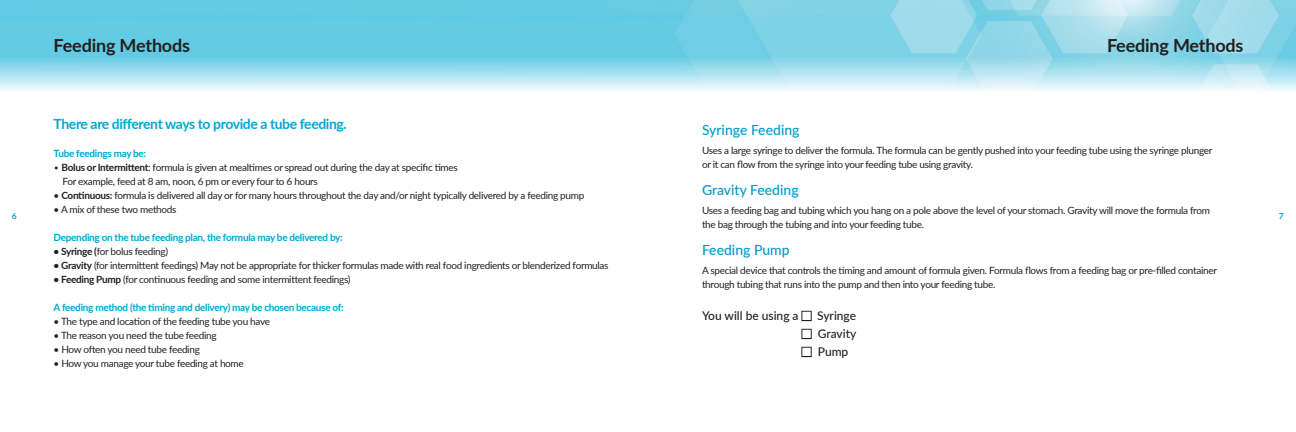
<style>
.page{position:relative;width:1296px;height:432px;background:#fff}
.page>*{position:absolute;margin:0;border:0;box-sizing:border-box;transform-origin:0 0}
.t1{font:700 18px "Lato";letter-spacing:-.01em;color:#231f20}
.t2{font:700 14px "Lato";letter-spacing:-.03em;color:#00a8d1}
.t3{font:500 14px "Lato";color:#009bc8}
.t4{font:500 12px "Lato";color:#231f20}
.t5{font:10px/14px "Lato";letter-spacing:-.03em;color:#231f20}
.t6{font:700 10px "Lato";letter-spacing:-.03em;color:#00a8d1}
.t7{font:700 8.3px "Lato";color:#009bc8}
.s1{font-weight:300}
.s2{font-weight:700}
</style>
<div class="page">
<img style="left:0;top:0;width:1296px;height:91px">
<h1 class="t1" style="left:54px;top:32px;width:138px">Feeding Methods</h1>
<h1 class="t1" style="left:1107px;top:32px;width:138px">Feeding Methods</h1>
<h2 class="t2" style="left:54px;top:113px;width:295px">There are different ways to provide a tube feeding.</h2>
<p class="t6" style="left:54px;top:146px;width:94px">Tube feedings may be:</p>
<p class="t5" style="left:63px;top:160px;width:397px;text-indent:-9px"><span class="s1">•</span> <span class="s2">Bolus or Intermittent</span>: formula is given at mealtimes or spread out during the day at specific times<br>For example, feed at 8 am, noon, 6 pm or every four to 6 hours</p>
<p class="t5" style="left:54px;top:188px;width:532px">• <span class="s2">Continuous:</span> formula is delivered all day or for many hours throughout the day and/or night typically delivered by a feeding pump</p>
<p class="t5" style="left:54px;top:202px;width:124px">• A mix of these two methods</p>
<p class="t6" style="left:54px;top:230px;width:291px">Depending on the tube feeding plan, the formula may be delivered by:</p>
<p class="t5" style="left:54px;top:244px;width:116px"><span class="s2">• Syringe (</span>for bolus feeding)</p>
<p class="t5" style="left:54px;top:258px;width:557px"><span class="s2">• Gravity</span> (for intermittent feedings) May not be appropriate for thicker formulas made with real food ingredients or blenderized formulas</p>
<p class="t5" style="left:54px;top:272px;width:299px"><span class="s2">• Feeding Pump</span> (for continuous feeding and some intermittent feedings)</p>
<p class="t6" style="left:54px;top:300px;width:292px">A feeding method (the timing and delivery) may be chosen because of:</p>
<p class="t5" style="left:54px;top:314px;width:218px">• The type and location of the feeding tube you have</p>
<p class="t5" style="left:54px;top:328px;width:165px">• The reason you need the tube feeding</p>
<p class="t5" style="left:54px;top:342px;width:148px">• How often you need tube feeding</p>
<p class="t5" style="left:54px;top:356px;width:192px">• How you manage your tube feeding at home</p>
<h2 class="t3" style="left:702px;top:120px;width:99px">Syringe Feeding</h2>
<p class="t5" style="left:702px;top:143px;width:512px">Uses a large syringe to deliver the formula. The formula can be gently pushed into your feeding tube using the syringe plunger or it can flow from the syringe into your feeding tube using gravity.</p>
<h2 class="t3" style="left:702px;top:180px;width:98px">Gravity Feeding</h2>
<p class="t5" style="left:702px;top:203px;width:509px">Uses a feeding bag and tubing which you hang on a pole above the level of your stomach. Gravity will move the formula from the bag through the tubing and into your feeding tube.</p>
<h2 class="t3" style="left:702px;top:240px;width:89px">Feeding Pump</h2>
<p class="t5" style="left:702px;top:263px;width:517px">A special device that controls the timing and amount of formula given. Formula flows from a feeding bag or pre-filled container through tubing that runs into the pump and then into your feeding tube.</p>
<p class="t4" style="left:702px;top:307px;width:156px">You will be using a ■ Syringe</p>
<p class="t4" style="left:802px;top:325px;width:56px">■ Gravity</p>
<p class="t4" style="left:802px;top:343px;width:48px">■ Pump</p>
<p class="t7" style="left:12px;top:210px;width:6px">6</p>
<p class="t7" style="left:1279px;top:210px;width:6px">7</p>
</div>
